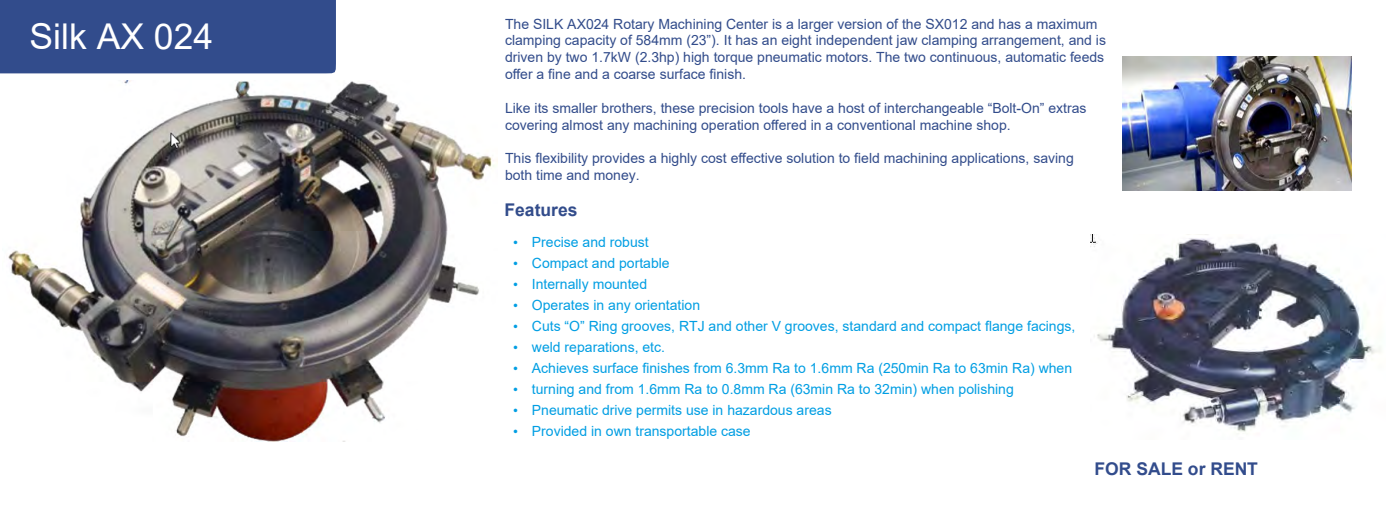
<style>
.page{position:relative;width:1386px;height:522px;background:#fff}
.page>*{position:absolute;margin:0;border:0;box-sizing:border-box;transform-origin:0 0}
.t1{font:35.52px "Arial";color:#fff}
.t2{font:700 17.5px "Arial";color:#324c8c}
.t3{font:700 17.5px "Arial";color:#324c8b}
.t4{font:14px/16.8px "Arial";color:#324c8b}
.t5{font:14px "Arial";color:#009ee3}
.s1{font-family:"Times New Roman"}
</style>
<div class="page">
<div style="left:0;top:0;width:336px;height:73px;background:#324c8c"></div>
<img style="left:1122px;top:56px;width:229px;height:134px">
<img style="left:8px;top:80px;width:489px;height:361px">
<img style="left:1090px;top:234px;width:291px;height:198px">
<h1 class="t1" style="left:30px;top:23px;width:185px">Silk AX 024</h1>
<p class="t4" style="left:505px;top:16px;width:602px">The SILK AX024 Rotary Machining Center is a larger version of the SX012 and has a maximum clamping capacity of 584mm (23”). It has an eight independent jaw clamping arrangement, and is driven by two 1.7kW (2.3hp) high torque pneumatic motors. The two continuous, automatic feeds offer a fine and a coarse surface finish.</p>
<p class="t4" style="left:505px;top:101px;width:583px">Like its smaller brothers, these precision tools have a host of interchangeable “Bolt-On” extras covering almost any machining operation offered in a conventional machine shop.</p>
<p class="t4" style="left:505px;top:151px;width:570px">This flexibility provides a highly cost effective solution to field machining applications, saving both time and money.</p>
<p class="t3" style="left:504px;top:203px;width:74px">Features</p>
<p class="t5" style="left:513px;top:237px;width:137px"><span class="s1">•</span> Precise and robust</p>
<p class="t5" style="left:513px;top:258px;width:158px"><span class="s1">•</span> Compact and portable</p>
<p class="t5" style="left:513px;top:279px;width:135px"><span class="s1">•</span> Internally mounted</p>
<p class="t5" style="left:513px;top:300px;width:188px"><span class="s1">•</span> Operates in any orientation</p>
<p class="t5" style="left:513px;top:321px;width:563px"><span class="s1">•</span> Cuts “O” Ring grooves, RTJ and other V grooves, standard and compact flange facings,</p>
<p class="t5" style="left:513px;top:342px;width:153px"><span class="s1">•</span> weld reparations, etc.</p>
<p class="t5" style="left:513px;top:363px;width:560px"><span class="s1">•</span> Achieves surface finishes from 6.3mm Ra to 1.6mm Ra (250min Ra to 63min Ra) when</p>
<p class="t5" style="left:513px;top:384px;width:502px"><span class="s1">•</span> turning and from 1.6mm Ra to 0.8mm Ra (63min Ra to 32min) when polishing</p>
<p class="t5" style="left:513px;top:405px;width:320px"><span class="s1">•</span> Pneumatic drive permits use in hazardous areas</p>
<p class="t5" style="left:513px;top:426px;width:239px"><span class="s1">•</span> Provided in own transportable case</p>
<p class="t2" style="left:1094px;top:461px;width:165px">FOR SALE or RENT</p>
</div>
